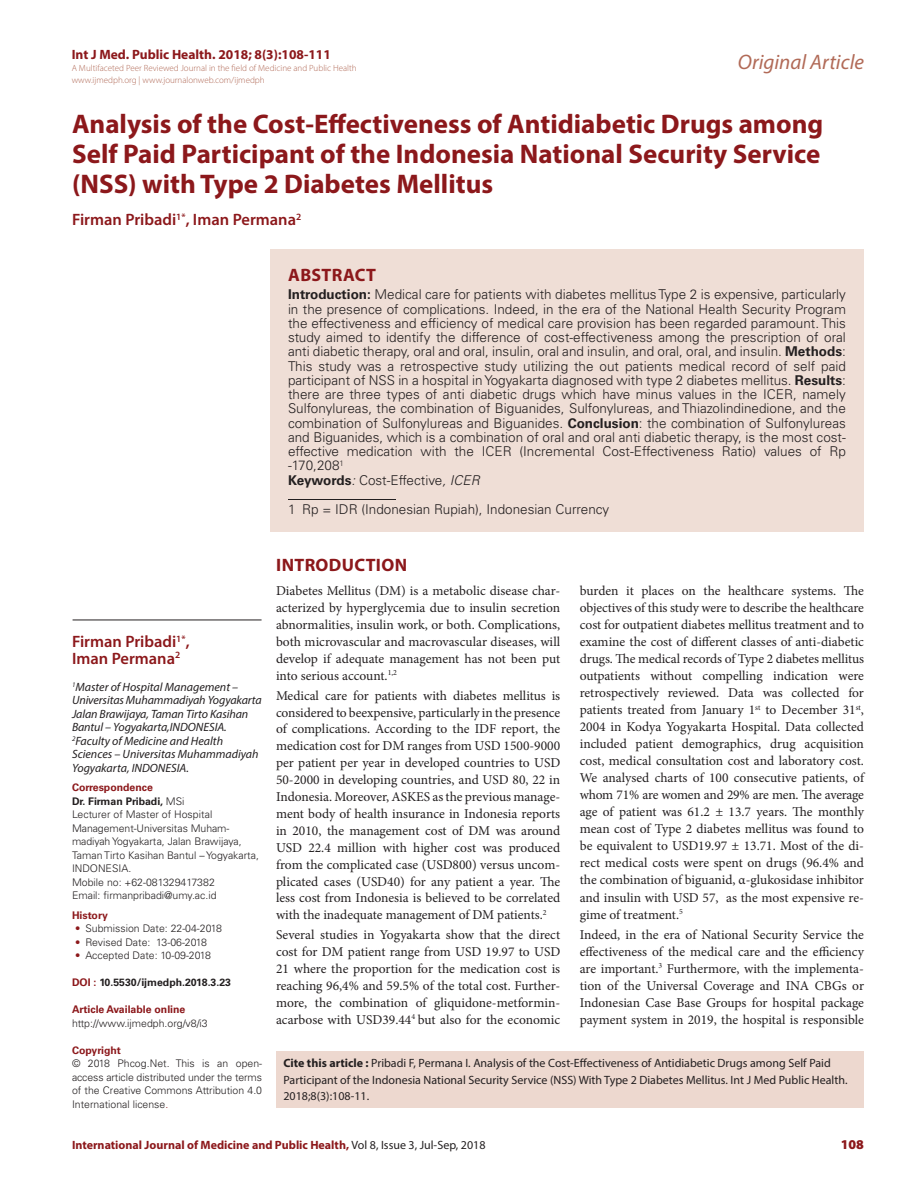
<style>
.page{position:relative;width:918px;height:1188px;background:#fff}
.page>*{position:absolute;margin:0;border:0;box-sizing:border-box;transform-origin:0 0}
.CT{font:700 27px/30px "Myriad Pro";color:#8c181b;text-align:justify}
.t1{font:italic 21px "Myriad Pro";color:#b16a57}
._1_HD{font:700 18px "Myriad Pro";letter-spacing:.02em;color:#8c181b}
.CA{font:600 16.5px/16.5px "Myriad Pro";color:#8c181b}
.TXT{font:13.5px/17.1px "Minion Pro";color:#231f20;text-align:justify}
.ABS_TXT{font:300 13.5px/14.2px "Univers LT Std";color:#231f20;text-align:justify}
.t2{font:700 13.5px "Myriad Pro";color:#8c181b}
.RRH{font:900 13.5px "Myriad Pro";color:#8c181b}
.LRH{font:12px/16.5px "Myriad Pro";color:#231f20}
.CA_Aff{font:italic 12px/13.5px "Myriad Pro";color:#231f20}
.RRH-2{font:700 12px "Myriad Pro";color:#8c181b}
.ABS_AU_ADD{font:300 10.5px/13.5px "Univers LT Std";color:#231f20}
.ABS_AU_ADD-2{font:700 10.5px "Univers LT Std";color:#231f20}
.ABS_AU_ADD-3{font:700 10.5px "Univers LT Std";color:#8c181b}
.ABS_TXT-2{font:700 10.5px "Univers LT Std";color:#8c181b}
.t3{font:300 9px/12px "Myriad Pro";color:#b16a57}
.s1{font-weight:700}
.s2{font-style:italic}
.s3{font-weight:300}
.s4{color:#8c181b}
.s5{font-weight:400;color:#231f20}
</style>
<div class="page">
<hr style="left:73px;top:620px;width:189px;height:1px;background:#231f20">
<div style="left:276px;top:1051px;width:588px;height:57px;background:#edd8cf"></div>
<div style="left:270px;top:249px;width:594px;height:283px;background:#efded6"></div>
<hr style="left:288px;top:499px;width:108px;height:1px;background:#231f20">
<p class="t2" style="left:72px;top:46px;width:261px">Int J Med. Public Health. 2018; 8(3):108-111</p>
<p class="t3" style="left:72px;top:62px;width:287px">A Multifaceted Peer Reviewed Journal in the field of Medicine and Public Health www.ijmedph.org | www.journalonweb.com/ijmedph</p>
<h2 class="t1" style="left:738px;top:49px;width:128px">Original Article</h2>
<p class="CT" style="left:72px;top:108px;width:753px">Analysis of the Cost-Effectiveness of Antidiabetic Drugs among Self Paid Participant of the Indonesia National Security Service (NSS) with Type 2 Diabetes Mellitus</p>
<p class="CA" style="left:72px;top:211px;width:231px">Firman Pribadi<sup>1*</sup>, Iman Permana<sup>2</sup></p>
<p class="_1_HD" style="left:288px;top:263px;width:89px">ABSTRACT</p>
<p class="ABS_TXT" style="left:288px;top:287px;width:560px"><span class="s1">Introduction:</span> Medical care for patients with diabetes mellitus Type 2 is expensive, particularly in the presence of complications. Indeed, in the era of the National Health Security Program the effectiveness and efficiency of medical care provision has been regarded paramount. This study aimed to identify the difference of cost-effectiveness among the prescription of oral anti diabetic therapy, oral and oral, insulin, oral and insulin, and oral, oral, and insulin. <span class="s1">Methods</span>:<br>This study was a retrospective study utilizing the out patients medical record of self paid participant of NSS in a hospital in Yogyakarta diagnosed with type 2 diabetes mellitus. <span class="s1">Results</span>: there are three types of anti diabetic drugs which have minus values in the ICER, namely Sulfonylureas, the combination of Biguanides, Sulfonylureas, and Thiazolindinedione, and the combination of Sulfonylureas and Biguanides. <span class="s1">Conclusion</span>: the combination of Sulfonylureas and Biguanides, which is a combination of oral and oral anti diabetic therapy, is the most cost&shy;effective medication with the ICER (Incremental Cost-Effectiveness Ratio) values of Rp -170,208<sup>1</sup></p>
<p class="ABS_TXT" style="left:288px;top:473px;width:193px"><span class="s1">Keywords</span><span class="s2">:</span> Cost-Effective<span class="s2">, ICER</span></p>
<p class="ABS_TXT" style="left:288px;top:502px;width:323px">1 Rp = IDR (Indonesian Rupiah), Indonesian Currency</p>
<p class="_1_HD" style="left:276px;top:553px;width:132px">INTRODUCTION</p>
<p class="TXT" style="left:276px;top:583px;width:286px">Diabetes Mellitus (DM) is a metabolic disease char&shy;acterized by hyperglycemia due to insulin secretion abnormalities, insulin work, or both. Complications, both microvascular and macrovascular diseases, will develop if adequate management has not been put into serious account.<sup>1,2</sup></p>
<p class="TXT" style="left:276px;top:687px;width:286px">Medical care for patients with diabetes mellitus is considered to beexpensive, particularly in the presence of complications. According to the IDF report, the medication cost for DM ranges from USD 1500-9000 per patient per year in developed countries to USD 50-2000 in developing countries, and USD 80, 22 in Indonesia. Moreover, ASKES as the previous manage&shy;ment body of health insurance in Indonesia reports in 2010, the management cost of DM was around USD 22.4 million with higher cost was produced from the complicated case (USD800) versus uncom&shy;plicated cases (USD40) for any patient a year. The less cost from Indonesia is believed to be correlated with the inadequate management of DM patients.<sup>2</sup></p>
<p class="TXT" style="left:276px;top:927px;width:286px">Several studies in Yogyakarta show that the direct cost for DM patient range from USD 19.97 to USD 21 where the proportion for the medication cost is reaching 96,4% and 59.5% of the total cost. Further&shy;more, the combination of gliquidone-metformin&shy;acarbose with USD39.44<sup>4</sup> but also for the economic</p>
<p class="TXT" style="left:580px;top:582px;width:286px">burden it places on the healthcare systems. The objectives of this study were to describe the healthcare cost for outpatient diabetes mellitus treatment and to examine the cost of different classes of anti-diabetic drugs. The medical records of Type 2 diabetes mellitus outpatients without compelling indication were retrospectively reviewed. Data was collected for patients treated from January 1<sup>st</sup> to December 31<sup>st</sup>, 2004 in Kodya Yogyakarta Hospital. Data collected included patient demographics, drug acquisition cost, medical consultation cost and laboratory cost.<br>We analysed charts of 100 consecutive patients, of whom 71% are women and 29% are men. The average age of patient was 61.2 ± 13.7 years. The monthly mean cost of Type 2 diabetes mellitus was found to be equivalent to USD19.97 ± 13.71. Most of the di&shy;rect medical costs were spent on drugs (96.4% and the combination of biguanid, α-glukosidase inhibitor and insulin with USD 57, as the most expensive re&shy;gime of treatment.<sup>5</sup></p>
<p class="TXT" style="left:580px;top:926px;width:286px">Indeed, in the era of National Security Service the effectiveness of the medical care and the efficiency are important.<sup>3</sup> Furthermore, with the implementa&shy;tion of the Universal Coverage and INA CBGs or Indonesian Case Base Groups for hospital package payment system in 2019, the hospital is responsible</p>
<p class="CA" style="left:72px;top:633px;width:119px">Firman Pribadi<sup>1*</sup>,<br>Iman Permana<sup>2</sup></p>
<p class="CA_Aff" style="left:72px;top:680px;width:191px"><sup>1</sup>Master of Hospital Management – Universitas Muhammadiyah Yogyakarta Jalan Brawijaya, Taman Tirto Kasihan Bantul – Yogyakarta,INDONESIA.</p>
<p class="CA_Aff" style="left:72px;top:734px;width:188px"><sup>2</sup>Faculty of Medicine and Health<br>Sciences – Universitas Muhammadiyah<br>Yogyakarta, INDONESIA.</p>
<p class="ABS_TXT-2" style="left:72px;top:781px;width:82px">Correspondence</p>
<p class="ABS_AU_ADD-2" style="left:72px;top:795px;width:114px">Dr. Firman Pribadi, <span class="s3">MSi</span></p>
<p class="ABS_AU_ADD" style="left:72px;top:808px;width:189px">Lecturer of Master of Hospital<br>Management-Universitas Muham&shy;madiyah Yogyakarta, Jalan Brawijaya,<br>Taman Tirto Kasihan Bantul – Yogyakarta,<br>INDONESIA.</p>
<p class="ABS_AU_ADD" style="left:72px;top:875px;width:144px">Mobile no: +62-081329417382</p>
<p class="ABS_AU_ADD" style="left:72px;top:889px;width:146px">Email: firmanpribadi@umy.ac.id</p>
<p class="ABS_TXT-2" style="left:72px;top:909px;width:37px">History</p>
<p class="ABS_AU_ADD" style="left:75px;top:922px;width:149px"><span class="s4">•</span> Submission Date: 22-04-2018</p>
<p class="ABS_AU_ADD" style="left:75px;top:935px;width:134px"><span class="s4">•</span> Revised Date: 13-06-2018</p>
<p class="ABS_AU_ADD" style="left:75px;top:949px;width:138px"><span class="s4">•</span> Accepted Date: 10-09-2018</p>
<p class="ABS_AU_ADD-2" style="left:72px;top:976px;width:161px"><span class="s4">DOI :</span> 10.5530/ijmedph.2018.3.23</p>
<p class="ABS_AU_ADD-3" style="left:72px;top:1003px;width:115px">Article Available online</p>
<p class="ABS_AU_ADD" style="left:72px;top:1016px;width:137px">http://www.ijmedph.org/v8/i3</p>
<p class="ABS_AU_ADD-3" style="left:72px;top:1044px;width:50px">Copyright</p>
<p class="ABS_AU_ADD" style="left:72px;top:1057px;width:192px;text-align:justify">© 2018 Phcog.Net. This is an open&shy;access article distributed under the terms of the Creative Commons Attribution 4.0<br>International license<span class="s4">.</span></p>
<p class="LRH" style="left:284px;top:1055px;width:565px"><span class="s1">Cite this article :</span> Pribadi F, Permana I. Analysis of the Cost-Effectiveness of Antidiabetic Drugs among Self Paid<br>Participant of the Indonesia National Security Service (NSS) With Type 2 Diabetes Mellitus. Int J Med Public Health.<br>2018;8(3):108-11.</p>
<p class="RRH-2" style="left:72px;top:1137px;width:415px">International Journal of Medicine and Public Health, <span class="s5">Vol 8, Issue 3, Jul-Sep, 2018</span></p>
<p class="RRH" style="left:841px;top:1136px;width:25px">108</p>
</div>
